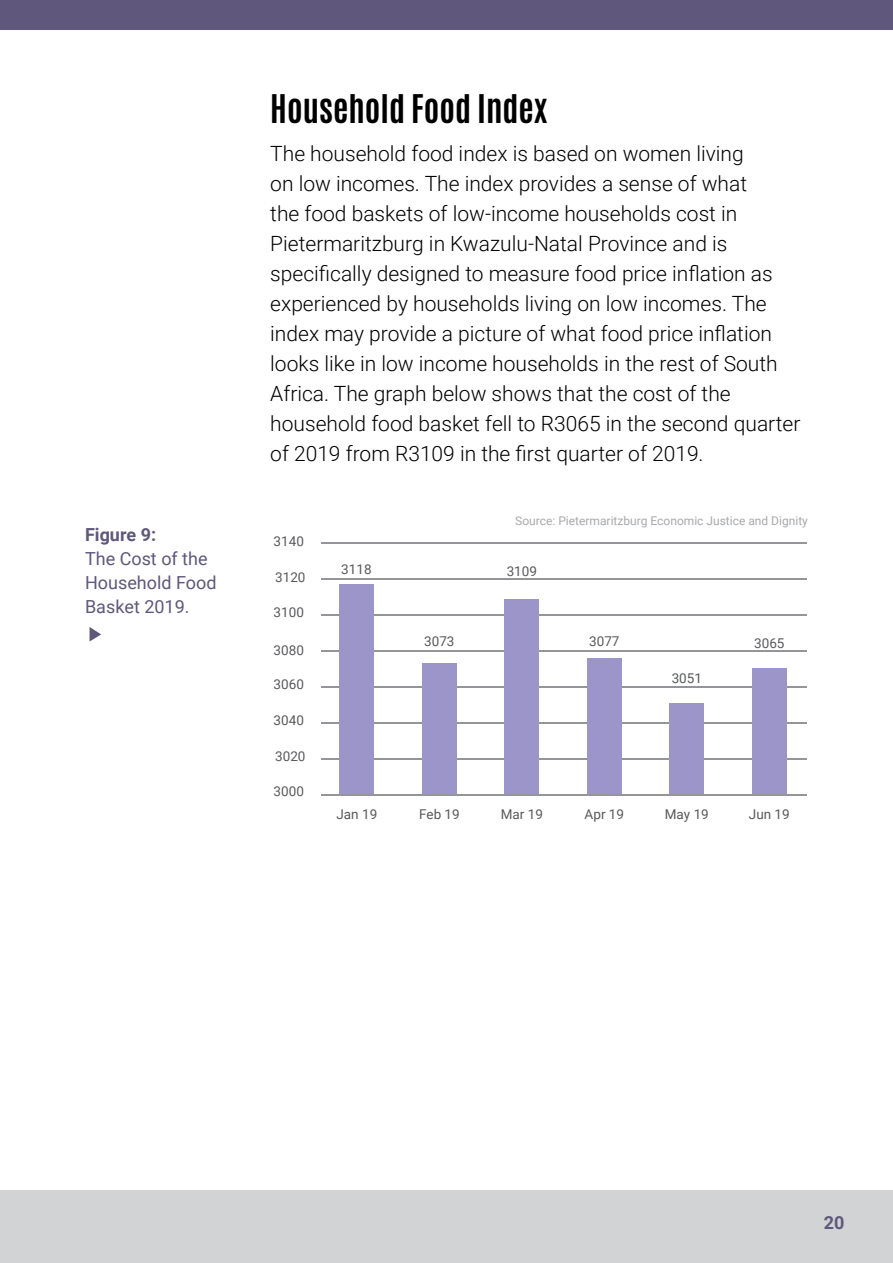
<style>
.page{position:relative;width:893px;height:1263px;background:#fff}
.page>*{position:absolute;margin:0;border:0;box-sizing:border-box;transform-origin:0 0}
.t1{font:700 33px "Antonio";color:#000}
.t2{font:300 21px/30px "Roboto";color:#000}
.t3{font:18px/24px "Roboto";color:#60577c}
.t4{font:700 18px "Roboto";color:#60577c}
.t5{font:13.5px "Roboto";color:#58595b}
.t6{font:12px "Roboto";color:#a7a9ac}
</style>
<div class="page">
<div style="left:0;top:1190px;width:893px;height:73px;background:#d1d3d4"></div>
<div style="left:0;top:0;width:893px;height:30px;background:#60577c"></div>
<svg style="left:90px;top:627px;width:11px;height:14px"></svg>
<hr style="left:321px;top:686px;width:485px;height:1px;background:#939598">
<hr style="left:321px;top:542px;width:485px;height:2px;background:#939598">
<hr style="left:321px;top:578px;width:485px;height:2px;background:#939598">
<hr style="left:321px;top:650px;width:485px;height:1px;background:#939598">
<hr style="left:321px;top:614px;width:485px;height:2px;background:#939598">
<hr style="left:321px;top:758px;width:485px;height:1px;background:#939598">
<hr style="left:321px;top:722px;width:485px;height:1px;background:#939598">
<hr style="left:321px;top:794px;width:485px;height:1px;background:#939598">
<div style="left:339px;top:584px;width:35px;height:210px;background:#9b95c9"></div>
<div style="left:422px;top:664px;width:35px;height:130px;background:#9b95c9"></div>
<div style="left:504px;top:599px;width:35px;height:195px;background:#9b95c9"></div>
<div style="left:587px;top:659px;width:35px;height:135px;background:#9b95c9"></div>
<div style="left:669px;top:703px;width:35px;height:91px;background:#9b95c9"></div>
<div style="left:752px;top:669px;width:35px;height:125px;background:#9b95c9"></div>
<p class="t4" style="left:85px;top:522px;width:73px">Figure 9:</p>
<p class="t3" style="left:85px;top:546px;width:133px">The Cost of the<br>Household Food<br>Basket 2019.</p>
<h1 class="t1" style="left:270px;top:84px;width:278px">Household Food Index</h1>
<p class="t2" style="left:270px;top:137px;width:532px">The household food index is based on women living<br>on low incomes. The index provides a sense of what<br>the food baskets of low-income households cost in Pietermaritzburg in Kwazulu-Natal Province and is specifically designed to measure food price inflation as experienced by households living on low incomes. The index may provide a picture of what food price inflation looks like in low income households in the rest of South Africa. The graph below shows that the cost of the household food basket fell to R3065 in the second quarter of 2019 from R3109 in the first quarter of 2019.</p>
<p class="t5" style="left:274px;top:532px;width:32px">3140</p>
<p class="t5" style="left:275px;top:568px;width:32px">3120</p>
<p class="t5" style="left:274px;top:603px;width:32px">3100</p>
<p class="t5" style="left:274px;top:641px;width:32px">3080</p>
<p class="t5" style="left:274px;top:675px;width:32px">3060</p>
<p class="t5" style="left:274px;top:711px;width:32px">3040</p>
<p class="t5" style="left:275px;top:747px;width:32px">3020</p>
<p class="t5" style="left:274px;top:782px;width:32px">3000</p>
<p class="t5" style="left:341px;top:560px;width:32px">3118</p>
<p class="t5" style="left:424px;top:632px;width:32px">3073</p>
<p class="t6" style="left:515px;top:512px;width:294px">Source: Pietermaritzburg Economic Justice and Dignity</p>
<p class="t5" style="left:507px;top:562px;width:32px">3109</p>
<p class="t5" style="left:589px;top:631px;width:32px">3077</p>
<p class="t5" style="left:672px;top:669px;width:32px">3051</p>
<p class="t5" style="left:754px;top:633px;width:32px">3065</p>
<p class="t5" style="left:336px;top:805px;width:42px">Jan 19</p>
<p class="t5" style="left:419px;top:805px;width:42px">Feb 19</p>
<p class="t5" style="left:501px;top:805px;width:44px">Mar 19</p>
<p class="t5" style="left:585px;top:805px;width:41px">Apr 19</p>
<p class="t5" style="left:665px;top:805px;width:46px">May 19</p>
<p class="t5" style="left:749px;top:805px;width:42px">Jun 19</p>
<p class="t4" style="left:824px;top:1210px;width:22px">20</p>
</div>
